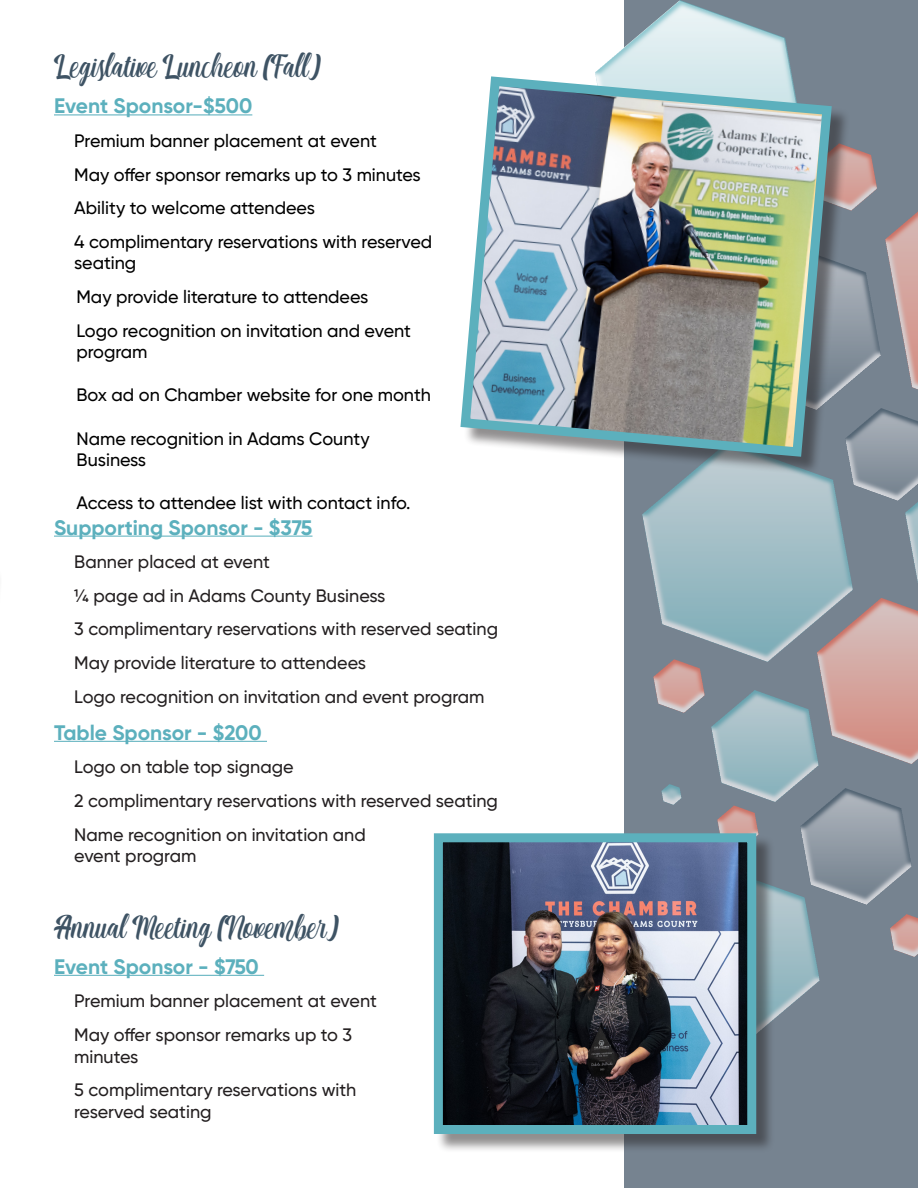
<style>
.page{position:relative;width:918px;height:1188px;background:#fff}
.page>*{position:absolute;margin:0;border:0;box-sizing:border-box;transform-origin:0 0}
.t1{font:24px "Matilda";color:#3e5364}
.t2{font:700 21px "Gilroy";color:#5cb0bd}
.t3{font:500 18px/33.6px "Gilroy";color:#231f20}
.t4{font:500 18px/33.6px "Gilroy";color:#000}
</style>
<div class="page">
<div style="left:624px;top:0;width:294px;height:1188px;background:#768390"></div>
<img style="left:859px;top:150px;width:18px;height:40px">
<img style="left:661px;top:716px;width:102px;height:99px">
<img style="left:850px;top:190px;width:68px;height:200px">
<img style="left:906px;top:417px;width:12px;height:127px">
<img style="left:717px;top:815px;width:103px;height:203px">
<img style="left:763px;top:544px;width:155px;height:190px">
<img style="left:747px;top:734px;width:171px;height:225px">
<img style="left:595px;top:0;width:264px;height:274px">
<img style="left:642px;top:388px;width:264px;height:328px">
<hr style="left:54px;top:114px;width:198px;height:1px;background:#5cb0bd">
<hr style="left:54px;top:536px;width:258px;height:1px;background:#5cb0bd">
<hr style="left:54px;top:741px;width:213px;height:1px;background:#5cb0bd">
<hr style="left:54px;top:975px;width:210px;height:1px;background:#5cb0bd">
<div style="left:463px;top:79px;width:387px;height:396px;background:#231f20;opacity:.5"></div>
<img style="left:460px;top:72px;width:377px;height:390px">
<div style="left:436px;top:835px;width:339px;height:318px;background:#231f20;opacity:.5"></div>
<img style="left:444px;top:843px;width:302px;height:281px">
<div style="left:434px;top:833px;width:322px;height:301px;border:9px solid #5cb0bd"></div>
<h1 class="t1" style="left:54px;top:54px;width:269px">L egislative L uncheon (Fall)</h1>
<p class="t2" style="left:54px;top:93px;width:200px">Event Sponsor-$500</p>
<p class="t4" style="left:74px;top:124px;width:360px">Premium banner placement at event<br>May offer sponsor remarks up to 3 minutes Ability to welcome attendees<br>4 complimentary reservations with reserved</p>
<p class="t4" style="left:74px;top:246px;width:338px">seating<br>May provide literature to attendees<br>Logo recognition on invitation and event</p>
<p class="t4" style="left:76px;top:335px;width:73px">program</p>
<p class="t4" style="left:76px;top:378px;width:356px">Box ad on Chamber website for one month</p>
<p class="t4" style="left:76px;top:427px;width:295px;line-height:21.6px">Name recognition in Adams County<br>Business</p>
<p class="t4" style="left:76px;top:486px;width:336px">Access to attendee list with contact info.</p>
<p class="t2" style="left:54px;top:514px;width:260px">Supporting Sponsor - $375</p>
<p class="t3" style="left:74px;top:545px;width:425px">Banner placed at event<br>¼ page ad in Adams County Business<br>3 complimentary reservations with reserved seating May provide literature to attendees<br>Logo recognition on invitation and event program</p>
<p class="t2" style="left:54px;top:719px;width:209px">Table Sponsor - $200</p>
<p class="t3" style="left:74px;top:750px;width:425px">Logo on table top signage<br>2 complimentary reservations with reserved seating<br>Name recognition on invitation and</p>
<p class="t3" style="left:74px;top:839px;width:124px">event program</p>
<h1 class="t1" style="left:54px;top:914px;width:286px">Annual Meeting (November)</h1>
<p class="t2" style="left:54px;top:953px;width:206px">Event Sponsor - $750</p>
<p class="t3" style="left:74px;top:984px;width:304px">Premium banner placement at event<br>May offer sponsor remarks up to 3</p>
<p class="t3" style="left:74px;top:1039px;width:284px">minutes<br>5 complimentary reservations with</p>
<p class="t3" style="left:74px;top:1095px;width:139px">reserved seating</p>
</div>
